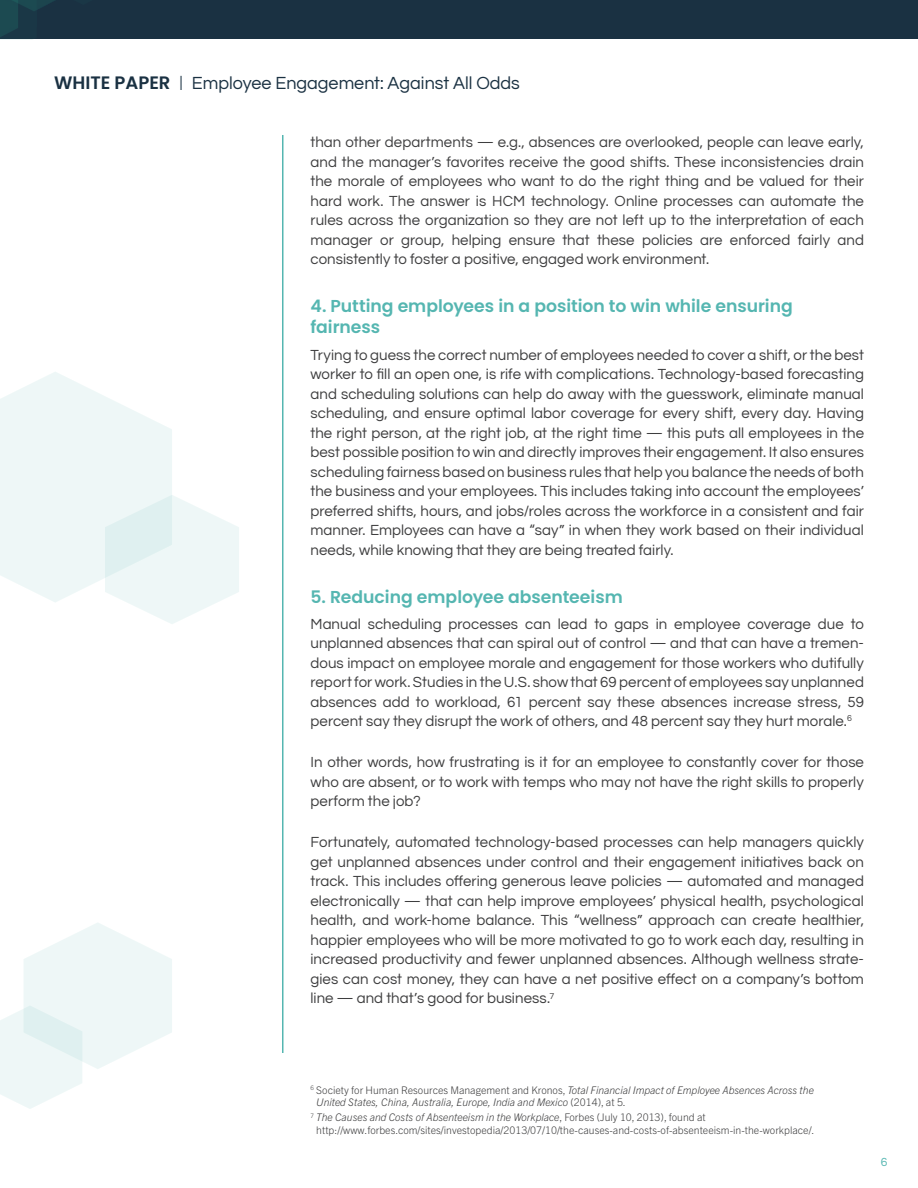
<style>
.page{position:relative;width:918px;height:1188px;background:#fff}
.page>*{position:absolute;margin:0;border:0;box-sizing:border-box;transform-origin:0 0}
.t1{font:18px "Questrial";color:#1a3142}
.Subhead_2016{font:600 17.25px/21px "Poppins";letter-spacing:-.005em;color:#55b6b1}
.Body_2016{font:15px/19.5px "Questrial";letter-spacing:.005em;color:#3e3e3f;text-align:justify}
.t2{font:12px "Questrial";color:#55b6b1}
.Footnote_2016{font:300 10.5px/12.6px "Trade Gothic Next LT Pro";color:#3e3e3f}
.Footnote_2016-2{font:italic 300 10.5px/12.6px "Trade Gothic Next LT Pro";color:#3e3e3f}
.s1{font-family:"Poppins";font-weight:600}
.s2{font-family:"Trade Gothic Next LT Pro"}
.s3{font-style:normal}
.s4{font-style:italic}
</style>
<div class="page">
<hr style="left:282px;top:135px;width:2px;height:918px;background:#55b6b1">
<div style="left:0;top:0;width:918px;height:39px;background:#1a3142"></div>
<img style="left:0;top:0;width:55px;height:37px">
<svg style="left:0;top:923px;width:172px;height:186px"></svg>
<svg style="left:0;top:372px;width:239px;height:252px"></svg>
<p class="t1" style="left:54px;top:70px;width:467px"><span class="s1">WHITE PAPER</span> <span class="s2">|</span> Employee Engagement: Against All Odds</p>
<p class="Body_2016" style="left:310px;top:133px;width:555px">than other departments — e.g., absences are overlooked, people can leave early, and the manager’s favorites receive the good shifts. These inconsistencies drain the morale of employees who want to do the right thing and be valued for their hard work. The answer is HCM technology. Online processes can automate the rules across the organization so they are not left up to the interpretation of each manager or group, helping ensure that these policies are enforced fairly and consistently to foster a positive, engaged work environment.</p>
<p class="Subhead_2016" style="left:310px;top:296px;width:484px">4. Putting employees in a position to win while ensuring fairness</p>
<p class="Body_2016" style="left:310px;top:345px;width:555px">Trying to guess the correct number of employees needed to cover a shift, or the best worker to fill an open one, is rife with complications. Technology-based forecasting and scheduling solutions can help do away with the guesswork, eliminate manual scheduling, and ensure optimal labor coverage for every shift, every day. Having the right person, at the right job, at the right time — this puts all employees in the best possible position to win and directly improves their engagement. It also ensures scheduling fairness based on business rules that help you balance the needs of both the business and your employees. This includes taking into account the employees’ preferred shifts, hours, and jobs/roles across the workforce in a consistent and fair manner. Employees can have a “say” in when they work based on their individual needs, while knowing that they are being treated fairly.</p>
<p class="Subhead_2016" style="left:310px;top:586px;width:314px">5. Reducing employee absenteeism</p>
<p class="Body_2016" style="left:310px;top:615px;width:555px">Manual scheduling processes can lead to gaps in employee coverage due to unplanned absences that can spiral out of control — and that can have a tremen&shy;dous impact on employee morale and engagement for those workers who dutifully report for work. Studies in the U.S. show that 69 percent of employees say unplanned absences add to workload, 61 percent say these absences increase stress, 59 percent say they disrupt the work of others, and 48 percent say they hurt morale.<sup>6</sup></p>
<p class="Body_2016" style="left:310px;top:753px;width:555px">In other words, how frustrating is it for an employee to constantly cover for those who are absent, or to work with temps who may not have the right skills to properly perform the job?</p>
<p class="Body_2016" style="left:310px;top:833px;width:555px">Fortunately, automated technology-based processes can help managers quickly get unplanned absences under control and their engagement initiatives back on track. This includes offering generous leave policies — automated and managed electronically — that can help improve employees’ physical health, psychological health, and work-home balance. This “wellness” approach can create healthier, happier employees who will be more motivated to go to work each day, resulting in increased productivity and fewer unplanned absences. Although wellness strate&shy;gies can cost money, they can have a net positive effect on a company’s bottom line — and that’s good for business.<sup>7</sup></p>
<p class="Footnote_2016-2" style="left:316px;top:1083px;width:499px;text-indent:-6px"><sup>6</sup> <span class="s3">Society for Human Resources Management and Kronos,</span> Total Financial Impact of Employee Absences Across the<br>United States, China, Australia, Europe, India and Mexico <span class="s3">(2014), at 5.</span></p>
<p class="Footnote_2016" style="left:316px;top:1111px;width:500px;text-indent:-6px"><sup>7</sup> <span class="s4">The Causes and Costs of Absenteeism in the Workplace</span>, Forbes (July 10, 2013), found at http://www.forbes.com/sites/investopedia/2013/07/10/the-causes-and-costs-of-absenteeism-in-the-workplace/.</p>
<p class="t2" style="left:881px;top:1154px;width:8px">6</p>
</div>
